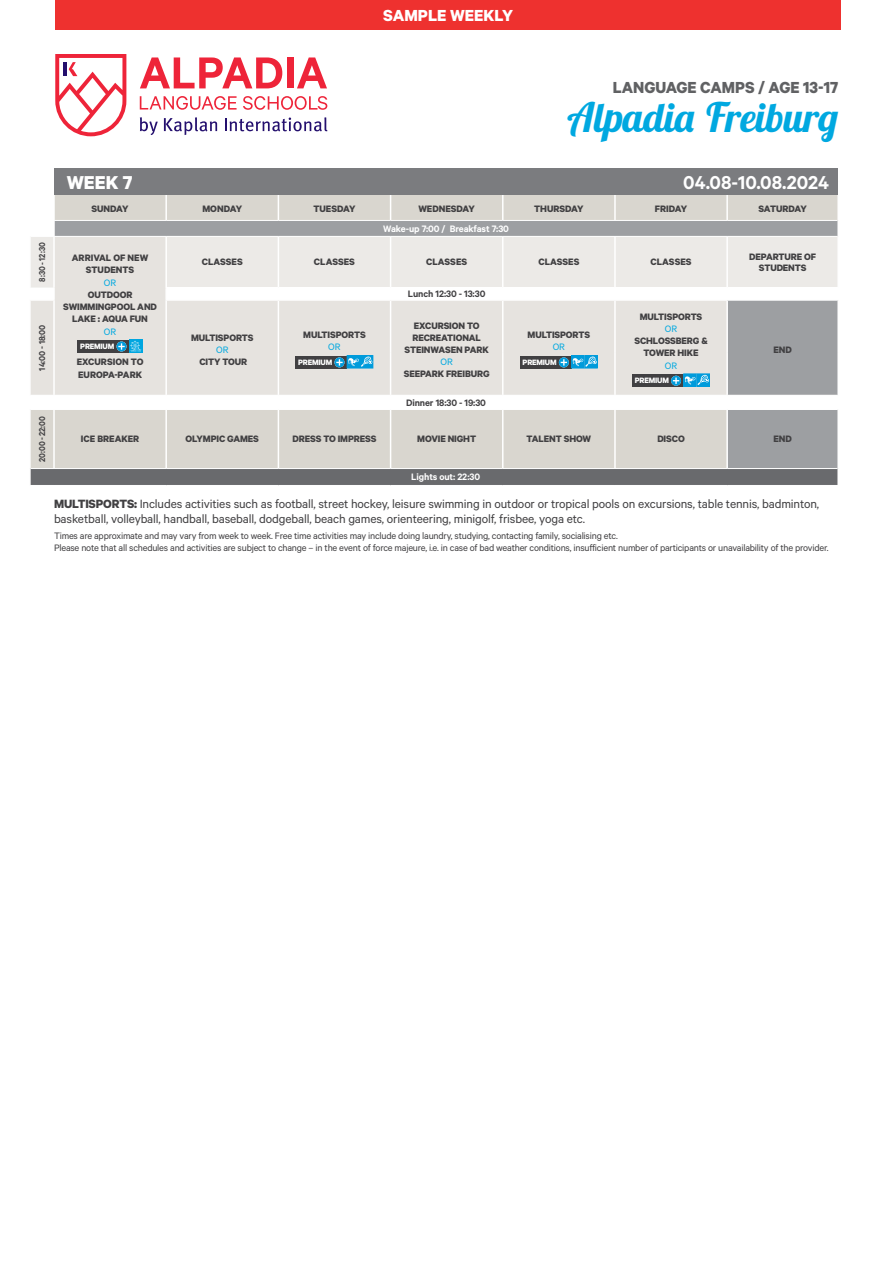
<style>
.page{position:relative;width:893px;height:1263px;background:#fff}
.page>*{position:absolute;margin:0;border:0;box-sizing:border-box;transform-origin:0 0}
.t1{font:italic 700 40.5px "Lobster Two";letter-spacing:-.01em;color:#00a8e0}
.t2{font:600 21px "Calibre";color:#fff}
.t3{font:700 21px "Calibre";color:#fff}
.t4{font:700 18px "Calibre";color:#606163}
.t5{font:700 18px "Calibre";color:#fff}
.t6{font:13.5px/15px "Calibre";letter-spacing:-.01em;color:#414042}
.t7{font:700 10.5px/12px "Calibre";letter-spacing:-.01em;color:#414042;text-align:center}
.t8{font:10.5px/12px "Calibre";letter-spacing:-.02em;color:#414042}
.t9{font:600 10.5px "Calibre";letter-spacing:-.01em;color:#fff}
.t10{font:600 10.5px "Calibre";letter-spacing:-.01em;color:#414042}
.t11{font:10.5px "Calibre";color:#00a8e0}
.t12{font:600 9.75px "Calibre";letter-spacing:-.01em;color:#414042;scale:.9 1}
.t13{font:600 9.75px "Calibre";letter-spacing:-.01em;color:#414042;scale:.95 1}
.t14{font:700 8.7px "Calibre";letter-spacing:-.02em;color:#fff}
.s1{font-weight:700}
</style>
<div class="page">
<svg style="left:55px;top:54px;width:71px;height:82px"></svg>
<svg style="left:140px;top:117px;width:18px;height:18px"></svg>
<svg style="left:164px;top:117px;width:53px;height:18px"></svg>
<svg style="left:225px;top:117px;width:102px;height:14px"></svg>
<svg style="left:140px;top:57px;width:142px;height:31px"></svg>
<div style="left:287px;top:57px;width:6px;height:31px;background:#ee2439"></div>
<svg style="left:297px;top:57px;width:30px;height:31px"></svg>
<svg style="left:140px;top:96px;width:97px;height:14px"></svg>
<svg style="left:243px;top:96px;width:84px;height:14px"></svg>
<div style="left:55px;top:0;width:786px;height:29px;background:#ee312f"></div>
<div style="left:31px;top:195px;width:806px;height:273px;background:#d9d6cf"></div>
<svg style="left:55px;top:410px;width:782px;height:58px;background:#d0cec8"></svg>
<svg style="left:31px;top:299px;width:806px;height:110px;background:#dfdddb"></svg>
<hr style="left:53px;top:182px;width:2px;height:38px;background:#fff">
<hr style="left:165px;top:182px;width:2px;height:38px;background:#fff">
<hr style="left:278px;top:182px;width:1px;height:38px;background:#fff">
<hr style="left:390px;top:182px;width:1px;height:38px;background:#fff">
<hr style="left:502px;top:182px;width:1px;height:38px;background:#fff">
<hr style="left:614px;top:182px;width:2px;height:38px;background:#fff">
<hr style="left:726px;top:182px;width:2px;height:38px;background:#fff">
<hr style="left:165px;top:299px;width:113px;height:2px;background:#fff">
<hr style="left:165px;top:301px;width:2px;height:52px;background:#fff">
<hr style="left:278px;top:299px;width:113px;height:2px;background:#fff">
<hr style="left:278px;top:301px;width:1px;height:52px;background:#fff">
<hr style="left:391px;top:299px;width:112px;height:2px;background:#fff">
<hr style="left:390px;top:301px;width:1px;height:52px;background:#fff">
<hr style="left:503px;top:299px;width:112px;height:2px;background:#fff">
<hr style="left:502px;top:301px;width:1px;height:52px;background:#fff">
<hr style="left:615px;top:299px;width:112px;height:2px;background:#fff">
<hr style="left:614px;top:301px;width:2px;height:52px;background:#fff">
<hr style="left:727px;top:299px;width:112px;height:2px;background:#fff">
<hr style="left:726px;top:301px;width:2px;height:52px;background:#fff">
<hr style="left:165px;top:353px;width:2px;height:42px;background:#fff">
<hr style="left:278px;top:353px;width:1px;height:42px;background:#fff">
<hr style="left:390px;top:353px;width:1px;height:42px;background:#fff">
<hr style="left:502px;top:353px;width:1px;height:42px;background:#fff">
<hr style="left:614px;top:353px;width:2px;height:42px;background:#fff">
<hr style="left:726px;top:353px;width:2px;height:42px;background:#fff">
<hr style="left:165px;top:410px;width:2px;height:58px;background:#fff">
<hr style="left:278px;top:410px;width:1px;height:58px;background:#fff">
<hr style="left:390px;top:410px;width:1px;height:58px;background:#fff">
<hr style="left:502px;top:410px;width:1px;height:58px;background:#fff">
<hr style="left:614px;top:410px;width:2px;height:58px;background:#fff">
<hr style="left:726px;top:410px;width:2px;height:58px;background:#fff">
<hr style="left:53px;top:301px;width:2px;height:52px;background:#fff">
<hr style="left:53px;top:353px;width:2px;height:42px;background:#fff">
<hr style="left:53px;top:410px;width:2px;height:58px;background:#fff">
<hr style="left:54px;top:395px;width:112px;height:1px;background:#fff">
<hr style="left:166px;top:395px;width:112px;height:1px;background:#fff">
<hr style="left:278px;top:395px;width:113px;height:1px;background:#fff">
<hr style="left:391px;top:395px;width:112px;height:1px;background:#fff">
<hr style="left:503px;top:395px;width:112px;height:1px;background:#fff">
<hr style="left:615px;top:395px;width:112px;height:1px;background:#fff">
<hr style="left:727px;top:395px;width:110px;height:1px;background:#fff">
<svg style="left:31px;top:395px;width:24px;height:15px"></svg>
<hr style="left:54px;top:409px;width:112px;height:1px;background:#fff">
<hr style="left:166px;top:409px;width:112px;height:1px;background:#fff">
<hr style="left:278px;top:409px;width:113px;height:1px;background:#fff">
<hr style="left:391px;top:409px;width:112px;height:1px;background:#fff">
<hr style="left:503px;top:409px;width:112px;height:1px;background:#fff">
<hr style="left:615px;top:409px;width:112px;height:1px;background:#fff">
<hr style="left:727px;top:409px;width:110px;height:1px;background:#fff">
<svg style="left:30px;top:468px;width:808px;height:18px;background:#7a7a7d"></svg>
<hr style="left:29px;top:299px;width:26px;height:2px;background:#fff">
<svg style="left:31px;top:220px;width:807px;height:79px"></svg>
<div style="left:78px;top:340px;width:51px;height:13px;background:#414042"></div>
<div style="left:129px;top:340px;width:13px;height:13px;background:#00a6e0"></div>
<svg style="left:117px;top:341px;width:24px;height:11px"></svg>
<div style="left:296px;top:356px;width:51px;height:12px;background:#414042"></div>
<div style="left:347px;top:356px;width:13px;height:12px;border:1px solid #009bdb"></div>
<div style="left:360px;top:356px;width:13px;height:12px;border:1px solid #009bdb"></div>
<svg style="left:334px;top:357px;width:39px;height:10px"></svg>
<div style="left:520px;top:356px;width:51px;height:12px;background:#414042"></div>
<div style="left:571px;top:356px;width:13px;height:12px;border:1px solid #009bdb"></div>
<div style="left:585px;top:356px;width:12px;height:12px;border:1px solid #009bdb"></div>
<svg style="left:559px;top:357px;width:38px;height:10px"></svg>
<div style="left:632px;top:374px;width:51px;height:13px;background:#414042"></div>
<div style="left:684px;top:374px;width:12px;height:12px;border:1px solid #009bdb"></div>
<div style="left:697px;top:374px;width:12px;height:12px;border:1px solid #009bdb"></div>
<svg style="left:671px;top:375px;width:38px;height:11px"></svg>
<div style="left:54px;top:168px;width:783px;height:27px;background:#7b7c7f"></div>
<h3 class="t5" style="left:383px;top:4px;width:131px">SAMPLE WEEKLY</h3>
<h3 class="t4" style="left:613px;top:76px;width:227px">LANGUAGE CAMPS / AGE 13-17</h3>
<h1 class="t1" style="left:569px;top:91px;width:271px">Alpadia Freiburg</h1>
<h2 class="t3" style="left:67px;top:169px;width:67px">WEEK 7</h2>
<h2 class="t2" style="left:683px;top:170px;width:147px">04.08-10.08.2024</h2>
<p class="t7" style="left:91px;top:202px;width:39px">SUNDAY</p>
<p class="t7" style="left:202px;top:202px;width:41px">MONDAY</p>
<p class="t7" style="left:313px;top:202px;width:44px">TUESDAY</p>
<p class="t7" style="left:418px;top:202px;width:58px">WEDNESDAY</p>
<p class="t7" style="left:534px;top:202px;width:51px">THURSDAY</p>
<p class="t7" style="left:655px;top:202px;width:34px">FRIDAY</p>
<p class="t7" style="left:758px;top:202px;width:50px">SATURDAY</p>
<p class="t9" style="left:383px;top:222px;width:127px">Wake-up 7:00 / Breakfast 7:30</p>
<p class="t12" style="left:36px;top:282px;width:45px;rotate:-90deg">8:30 - 12:30</p>
<p class="t7" style="left:72px;top:251px;width:78px;line-height:12.6px">ARRIVAL OF NEW<br>STUDENTS</p>
<p class="t11" style="left:104px;top:277px;width:14px">OR</p>
<p class="t7" style="left:63px;top:288px;width:95px">OUTDOOR<br>SWIMMINGPOOL AND<br>LAKE : AQUA FUN</p>
<p class="t11" style="left:104px;top:325px;width:14px">OR</p>
<p class="t14" style="left:80px;top:341px;width:36px">PREMIUM</p>
<p class="t7" style="left:77px;top:355px;width:68px;line-height:12.6px;text-align:left">EXCURSION TO<br>EUROPA-PARK</p>
<p class="t7" style="left:202px;top:256px;width:43px">CLASSES</p>
<p class="t7" style="left:314px;top:256px;width:43px">CLASSES</p>
<p class="t7" style="left:426px;top:256px;width:43px">CLASSES</p>
<p class="t7" style="left:538px;top:256px;width:43px">CLASSES</p>
<p class="t7" style="left:651px;top:256px;width:43px">CLASSES</p>
<p class="t7" style="left:749px;top:251px;width:68px;line-height:10.5px">DEPARTURE OF<br>STUDENTS</p>
<p class="t10" style="left:408px;top:288px;width:79px">Lunch 12:30 - 13:30</p>
<p class="t7" style="left:640px;top:310px;width:64px">MULTISPORTS</p>
<p class="t11" style="left:665px;top:323px;width:14px">OR</p>
<p class="t7" style="left:634px;top:335px;width:75px">SCHLOSSBERG &amp;<br>TOWER HIKE</p>
<p class="t11" style="left:665px;top:359px;width:14px">OR</p>
<p class="t14" style="left:635px;top:375px;width:36px">PREMIUM</p>
<p class="t7" style="left:405px;top:319px;width:86px">EXCURSION TO<br>RECREATIONAL<br>STEINWASEN PARK</p>
<p class="t11" style="left:440px;top:356px;width:14px">OR</p>
<p class="t7" style="left:404px;top:368px;width:87px">SEEPARK FREIBURG</p>
<p class="t13" style="left:36px;top:370px;width:50px;rotate:-90deg">14:00 - 18:00</p>
<p class="t7" style="left:191px;top:331px;width:64px">MULTISPORTS</p>
<p class="t7" style="left:303px;top:328px;width:64px">MULTISPORTS</p>
<p class="t11" style="left:328px;top:341px;width:14px">OR</p>
<p class="t14" style="left:298px;top:357px;width:36px">PREMIUM</p>
<p class="t7" style="left:528px;top:328px;width:64px">MULTISPORTS</p>
<p class="t11" style="left:553px;top:341px;width:14px">OR</p>
<p class="t14" style="left:523px;top:357px;width:36px">PREMIUM</p>
<p class="t7" style="left:773px;top:344px;width:20px">END</p>
<p class="t11" style="left:216px;top:344px;width:14px">OR</p>
<p class="t7" style="left:199px;top:356px;width:49px">CITY TOUR</p>
<p class="t12" style="left:36px;top:462px;width:52px;rotate:-90deg">20:00 - 22:00</p>
<p class="t10" style="left:406px;top:396px;width:81px">Dinner 18:30 - 19:30</p>
<p class="t7" style="left:81px;top:433px;width:60px">ICE BREAKER</p>
<p class="t7" style="left:186px;top:433px;width:75px">OLYMPIC GAMES</p>
<p class="t7" style="left:293px;top:433px;width:85px">DRESS TO IMPRESS</p>
<p class="t7" style="left:417px;top:433px;width:60px">MOVIE NIGHT</p>
<p class="t7" style="left:527px;top:433px;width:66px">TALENT SHOW</p>
<p class="t7" style="left:657px;top:433px;width:29px">DISCO</p>
<p class="t7" style="left:773px;top:433px;width:20px">END</p>
<p class="t9" style="left:411px;top:471px;width:70px">Lights out: 22:30</p>
<p class="t6" style="left:54px;top:496px;width:767px"><span class="s1">MULTISPORTS:</span> Includes activities such as football, street hockey, leisure swimming in outdoor or tropical pools on excursions, table tennis, badminton, basketball, volleyball, handball, baseball, dodgeball, beach games, orienteering, minigolf, frisbee, yoga etc.</p>
<p class="t8" style="left:54px;top:529px;width:776px">Times are approximate and may vary from week to week. Free time activities may include doing laundry, studying, contacting family, socialising etc.<br>Please note that all schedules and activities are subject to change – in the event of force majeure, i.e. in case of bad weather conditions, insufficient number of participants or unavailability of the provider.</p>
</div>
